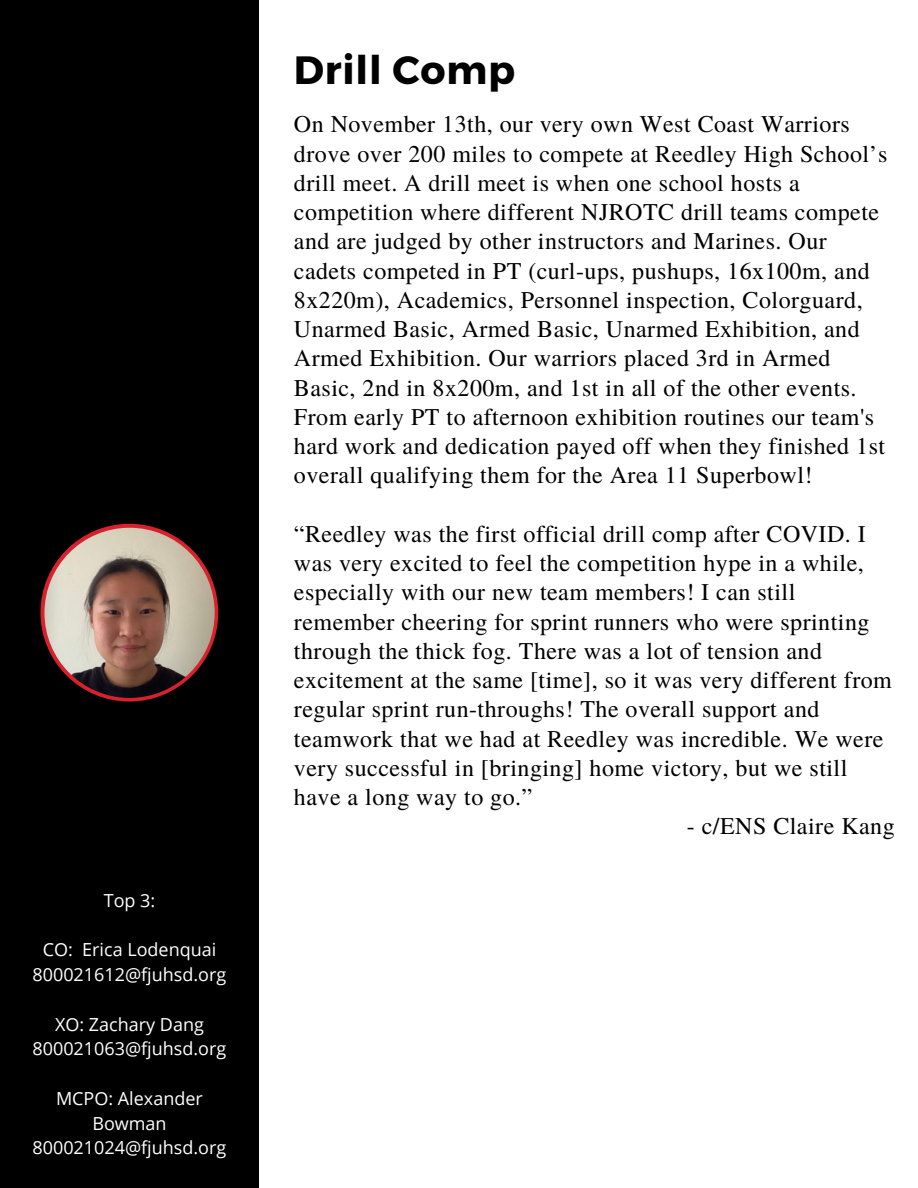
<style>
.page{position:relative;width:918px;height:1188px;background:#fff}
.page>*{position:absolute;margin:0;border:0;box-sizing:border-box;transform-origin:0 0}
.t1{font:700 39.45px "Montserrat";letter-spacing:.02em;color:#000}
.t2{font:24px/29.2px "Te X Gyre Termes";letter-spacing:.02em;color:#000}
.t3{font:18px/24.8px "Open Sans";color:#fff;text-align:center}
</style>
<div class="page">
<div style="left:1px;top:0;width:258px;height:1188px;background:#000"></div>
<svg style="left:40px;top:524px;width:178px;height:178px;background:#c7202a"></svg>
<img style="left:44px;top:528px;width:171px;height:170px;border-radius:50%">
<p class="t3" style="left:104px;top:888px;width:53px">Top 3:</p>
<p class="t3" style="left:43px;top:937px;width:175px">CO: Erica Lodenquai</p>
<p class="t3" style="left:33px;top:962px;width:195px">800021612@fjuhsd.org</p>
<p class="t3" style="left:55px;top:1011px;width:150px">XO: Zachary Dang</p>
<p class="t3" style="left:33px;top:1036px;width:195px">800021063@fjuhsd.org</p>
<p class="t3" style="left:56px;top:1086px;width:148px">MCPO: Alexander<br>Bowman</p>
<p class="t3" style="left:33px;top:1135px;width:195px">800021024@fjuhsd.org</p>
<p class="t1" style="left:294px;top:45px;width:223px">Drill Comp</p>
<p class="t2" style="left:294px;top:108px;width:595px">On November 13th, our very own West Coast Warriors drove over 200 miles to compete at Reedley High School’s drill meet. A drill meet is when one school hosts a competition where different NJROTC drill teams compete and are judged by other instructors and Marines. Our cadets competed in PT (curl-ups, pushups, 16x100m, and 8x220m), Academics, Personnel inspection, Colorguard, Unarmed Basic, Armed Basic, Unarmed Exhibition, and Armed Exhibition. Our warriors placed 3rd in Armed Basic, 2nd in 8x200m, and 1st in all of the other events.<br>From early PT to afternoon exhibition routines our team's hard work and dedication payed off when they finished 1st overall qualifying them for the Area 11 Superbowl!</p>
<p class="t2" style="left:294px;top:518px;width:600px">“Reedley was the first official drill comp after COVID. I was very excited to feel the competition hype in a while, especially with our new team members! I can still remember cheering for sprint runners who were sprinting through the thick fog. There was a lot of tension and excitement at the same [time], so it was very different from regular sprint run-throughs! The overall support and teamwork that we had at Reedley was incredible. We were very successful in [bringing] home victory, but we still have a long way to go.”</p>
<p class="t2" style="left:687px;top:810px;width:209px">- c/ENS Claire Kang</p>
</div>
